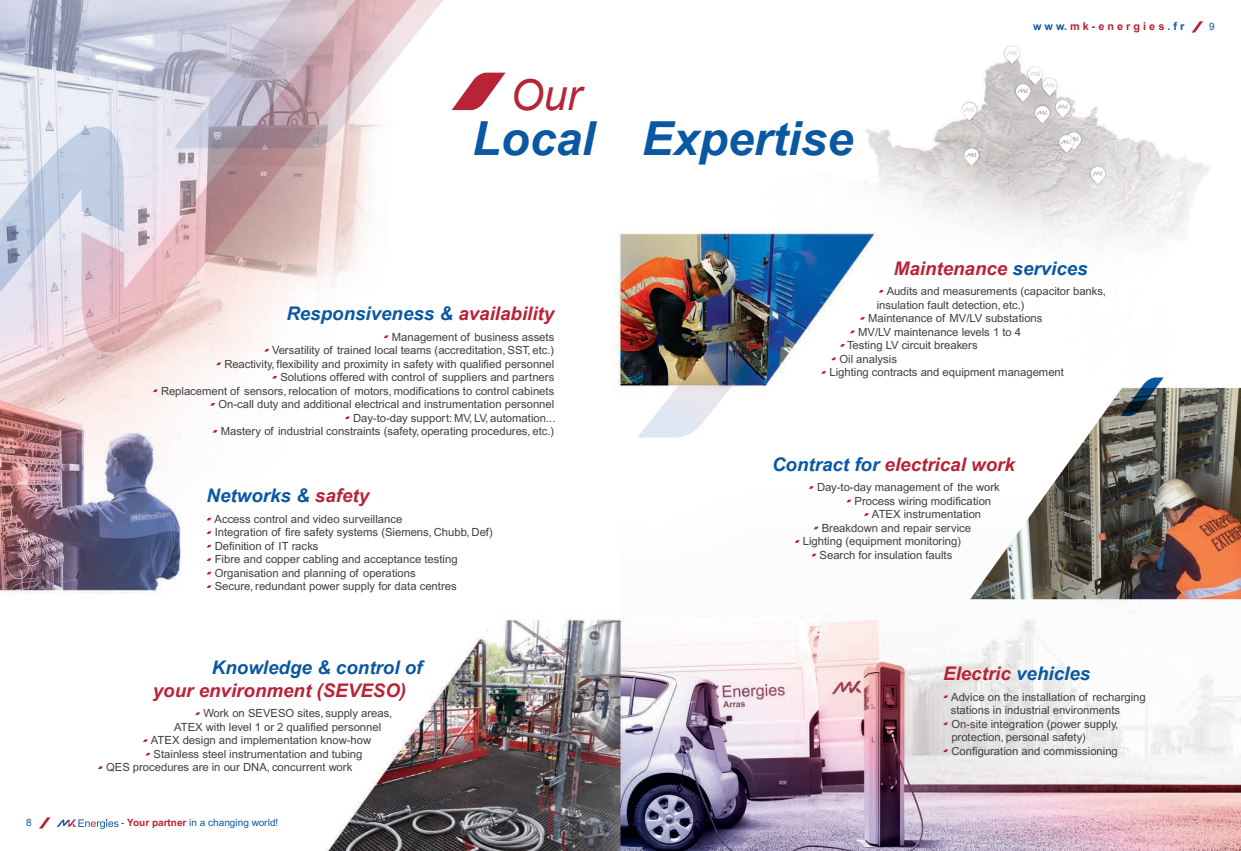
<style>
.page{position:relative;width:1241px;height:851px;background:#fff}
.page>*{position:absolute;margin:0;border:0;box-sizing:border-box;transform-origin:0 0}
.t1{font:italic 700 46.88px "Arial";color:#0a58a1}
.t2{font:italic 42.62px "Arial";color:#b82336}
.t3{font:italic 700 18.75px "Arial";color:#b82336}
.t4{font:italic 700 18.75px "Arial";color:#0a58a1}
.t5{font:11.25px/13.5px "Arial";color:#3e3e3f}
.t6{font:700 10.88px "Arial";color:#b82336}
.t7{font:10px "Arial";color:#0a58a1}
.s1{color:#0a58a1}
.s2{color:#b82336}
.s3{font-weight:700;color:#b82336}
</style>
<div class="page">
<img style="left:0;top:0;width:1240px;height:850px">
<img style="left:637px;top:318px;width:143px;height:119px">
<img style="left:0;top:47px;width:124px;height:474px">
<svg style="left:81px;top:0;width:494px;height:431px"></svg>
<svg style="left:846px;top:499px;width:5px;height:3px"></svg>
<svg style="left:813px;top:526px;width:5px;height:3px"></svg>
<svg style="left:811px;top:553px;width:5px;height:3px"></svg>
<svg style="left:849px;top:330px;width:5px;height:3px"></svg>
<svg style="left:831px;top:357px;width:5px;height:3px"></svg>
<svg style="left:383px;top:335px;width:5px;height:3px"></svg>
<svg style="left:216px;top:362px;width:5px;height:3px"></svg>
<svg style="left:153px;top:389px;width:5px;height:3px"></svg>
<svg style="left:345px;top:416px;width:5px;height:3px"></svg>
<svg style="left:206px;top:517px;width:5px;height:3px"></svg>
<svg style="left:206px;top:531px;width:5px;height:3px"></svg>
<svg style="left:206px;top:544px;width:5px;height:3px"></svg>
<svg style="left:206px;top:558px;width:5px;height:3px"></svg>
<svg style="left:206px;top:571px;width:5px;height:3px"></svg>
<svg style="left:206px;top:585px;width:5px;height:3px"></svg>
<svg style="left:145px;top:752px;width:5px;height:3px"></svg>
<svg style="left:943px;top:695px;width:5px;height:3px"></svg>
<svg style="left:943px;top:722px;width:5px;height:3px"></svg>
<svg style="left:943px;top:749px;width:5px;height:3px"></svg>
<img style="left:970px;top:388px;width:270px;height:211px">
<svg style="left:1120px;top:377px;width:43px;height:39px"></svg>
<div style="left:1002px;top:45px;width:18px;height:20px;background:#231f20;opacity:.3"></div>
<div style="left:1088px;top:165px;width:18px;height:21px;background:#231f20;opacity:.3"></div>
<svg style="left:1090px;top:167px;width:14px;height:17px"></svg>
<div style="left:1053px;top:98px;width:18px;height:21px;background:#231f20;opacity:.3"></div>
<div style="left:1033px;top:104px;width:18px;height:21px;background:#231f20;opacity:.3"></div>
<svg style="left:1004px;top:46px;width:65px;height:77px"></svg>
<div style="left:960px;top:101px;width:18px;height:21px;background:#231f20;opacity:.3"></div>
<svg style="left:961px;top:103px;width:15px;height:17px"></svg>
<div style="left:962px;top:146px;width:18px;height:21px;background:#231f20;opacity:.3"></div>
<svg style="left:964px;top:148px;width:14px;height:18px"></svg>
<div style="left:1064px;top:130px;width:18px;height:21px;background:#231f20;opacity:.3"></div>
<div style="left:1057px;top:133px;width:18px;height:21px;background:#231f20;opacity:.3"></div>
<svg style="left:1059px;top:132px;width:21px;height:21px"></svg>
<svg style="left:451px;top:73px;width:54px;height:37px"></svg>
<svg style="left:39px;top:817px;width:11px;height:11px"></svg>
<svg style="left:1191px;top:21px;width:11px;height:12px"></svg>
<svg style="left:57px;top:818px;width:61px;height:11px"></svg>
<p class="t7" style="left:26px;top:817px;width:7px">8</p>
<h2 class="t2" style="left:510px;top:67px;width:73px">Our</h2>
<h1 class="t1" style="left:472px;top:111px;width:382px">Local Expertise</h1>
<p class="t6" style="left:1032px;top:20px;width:153px"><span class="s1">w w w.</span> m k - e n e r g i e s <span class="s1">. f r</span></p>
<p class="t7" style="left:1208px;top:21px;width:7px">9</p>
<h3 class="t4" style="left:286px;top:302px;width:269px">Responsiveness &amp; <span class="s2">availability</span></h3>
<p class="t5" style="left:161px;top:330px;width:396px;text-align:right">Management of business assets<br>Versatility of trained local teams (accreditation, SST, etc.)<br>Reactivity, flexibility and proximity in safety with qualified personnel<br>Solutions offered with control of suppliers and partners<br>Replacement of sensors, relocation of motors, modifications to control cabinets On-call duty and additional electrical and instrumentation personnel<br>Day-to-day support: MV, LV, automation...<br>Mastery of industrial constraints (safety, operating procedures, etc.)</p>
<h3 class="t4" style="left:206px;top:484px;width:164px">Networks &amp; <span class="s2">safety</span></h3>
<p class="t5" style="left:214px;top:512px;width:280px">Access control and video surveillance<br>Integration of fire safety systems (Siemens, Chubb, Def)<br>Definition of IT racks<br>Fibre and copper cabling and acceptance testing Organisation and planning of operations<br>Secure, redundant power supply for data centres</p>
<h3 class="t4" style="left:212px;top:656px;width:212px">Knowledge &amp; control of</h3>
<h3 class="t3" style="left:153px;top:679px;width:255px">your environment (SEVESO)</h3>
<p class="t5" style="left:203px;top:706px;width:190px">Work on SEVESO sites, supply areas,</p>
<p class="t5" style="left:174px;top:720px;width:209px">ATEX with level 1 or 2 qualified personnel</p>
<p class="t5" style="left:151px;top:733px;width:222px">ATEX design and implementation know-how</p>
<p class="t5" style="left:154px;top:747px;width:210px">Stainless steel instrumentation and tubing</p>
<p class="t5" style="left:106px;top:760px;width:248px">QES procedures are in our DNA, concurrent work</p>
<p class="t7" style="left:121px;top:817px;width:159px">- <span class="s3">Your partner</span> in a changing world!</p>
<h3 class="t3" style="left:893px;top:257px;width:195px">Maintenance <span class="s1">services</span></h3>
<p class="t5" style="left:886px;top:284px;width:221px">Audits and measurements (capacitor banks,</p>
<p class="t5" style="left:876px;top:298px;width:149px">insulation fault detection, etc.)</p>
<p class="t5" style="left:868px;top:311px;width:176px">Maintenance of MV/LV substations</p>
<p class="t5" style="left:858px;top:325px;width:164px">MV/LV maintenance levels 1 to 4</p>
<p class="t5" style="left:846px;top:338px;width:132px">Testing LV circuit breakers</p>
<p class="t5" style="left:839px;top:352px;width:59px">Oil analysis</p>
<p class="t5" style="left:829px;top:365px;width:236px">Lighting contracts and equipment management</p>
<h3 class="t3" style="left:771px;top:453px;width:244px"><span class="s1">Contract for</span> electrical work</h3>
<p class="t5" style="left:816px;top:480px;width:184px">Day-to-day management of the work</p>
<p class="t5" style="left:854px;top:494px;width:138px">Process wiring modification</p>
<p class="t5" style="left:871px;top:507px;width:111px">ATEX instrumentation</p>
<p class="t5" style="left:821px;top:521px;width:151px">Breakdown and repair service</p>
<p class="t5" style="left:802px;top:534px;width:160px">Lighting (equipment monitoring)</p>
<p class="t5" style="left:819px;top:548px;width:134px">Search for insulation faults</p>
<h3 class="t3" style="left:943px;top:662px;width:148px">Electric <span class="s1">vehicles</span></h3>
<p class="t5" style="left:950px;top:690px;width:196px">Advice on the installation of recharging stations in industrial environments On-site integration (power supply, protection, personal safety)<br>Configuration and commissioning</p>
</div>
